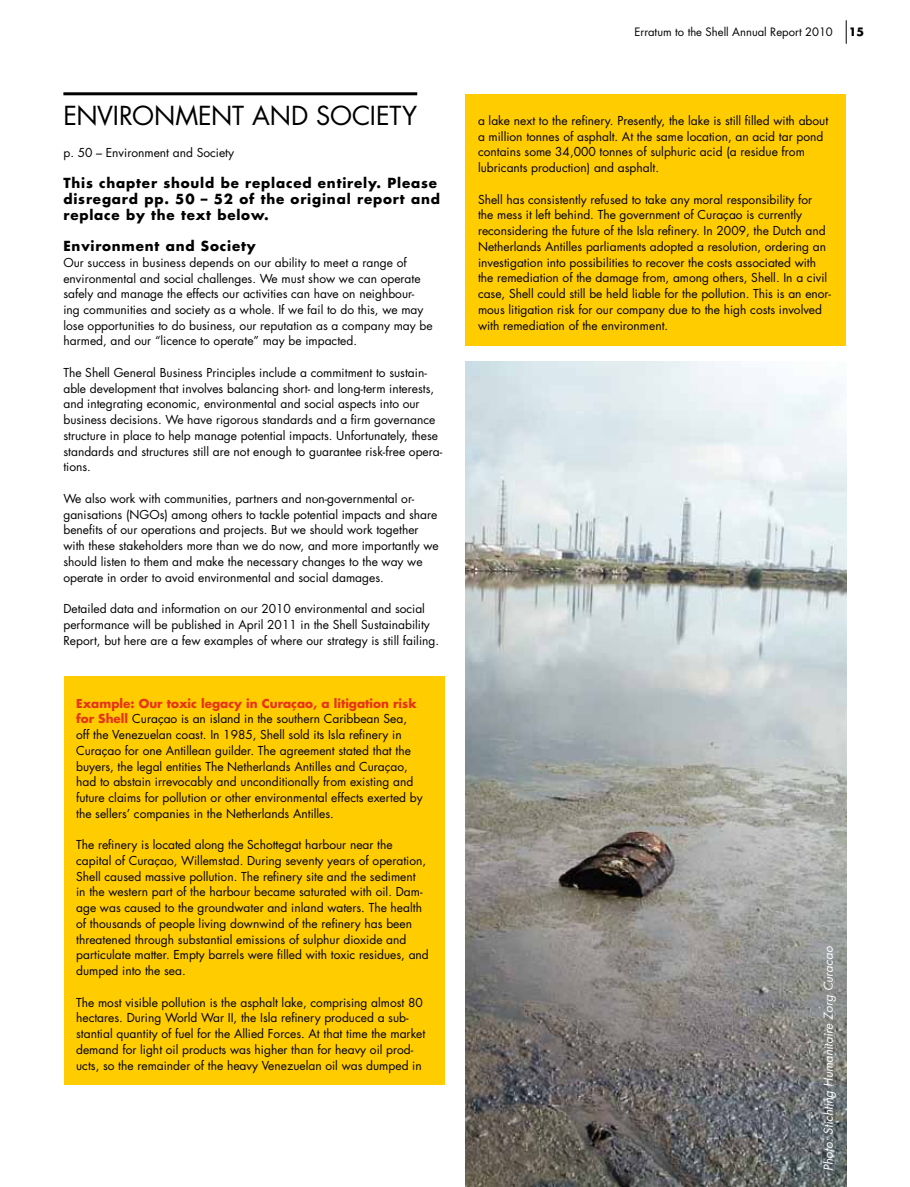
<style>
.page{position:relative;width:910px;height:1187px;background:#fff}
.page>*{position:absolute;margin:0;border:0;box-sizing:border-box;transform-origin:0 0}
.t1{font:25.5px "Futura Std";color:#000}
.t2{font:700 13.5px/15.8px "Futura Std";letter-spacing:.06em;color:#000}
.t3{font:12px/15.8px "Futura Std";color:#000}
.t4{font:italic 12px "Futura Std";color:#fff}
.t5{font:11.25px "Futura Std";color:#000}
.t6{font:700 11.25px "Futura Std";color:#000}
.s1{font-weight:700;color:#e63418}
</style>
<div class="page">
<div style="left:465px;top:94px;width:381px;height:251px;background:#fc0"></div>
<div style="left:64px;top:676px;width:380px;height:408px;background:#fc0"></div>
<img style="left:466px;top:361px;width:380px;height:825px">
<svg style="left:846px;top:21px;width:1px;height:22px"></svg>
<hr style="left:63px;top:92px;width:354px;height:3px;background:#000">
<h1 class="t1" style="left:63px;top:99px;width:67px">ENVIRONMENT</h1>
<h1 class="t1" style="left:252px;top:99px;width:20px">AND</h1>
<h1 class="t1" style="left:316px;top:99px;width:16px">SOCIETY</h1>
<p class="t3" style="left:63px;top:144px;width:172px">p. 50 – Environment and Society</p>
<p class="t2" style="left:63px;top:175px;width:378px">This chapter should be replaced entirely. Please disregard pp. 50 – 52 of the original report and replace by the text below.</p>
<p class="t2" style="left:63px;top:238px;width:194px">Environment and Society</p>
<p class="t3" style="left:63px;top:254px;width:371px">Our success in business depends on our ability to meet a range of environmental and social challenges. We must show we can operate safely and manage the effects our activities can have on neighbour&shy;ing communities and society as a whole. If we fail to do this, we may lose opportunities to do business, our reputation as a company may be harmed, and our “licence to operate” may be impacted.</p>
<p class="t3" style="left:63px;top:365px;width:380px">The Shell General Business Principles include a commitment to sustain&shy;able development that involves balancing short- and long-term interests, and integrating economic, environmental and social aspects into our business decisions. We have rigorous standards and a firm governance structure in place to help manage potential impacts. Unfortunately, these standards and structures still are not enough to guarantee risk-free opera&shy;tions.</p>
<p class="t3" style="left:63px;top:490px;width:377px">We also work with communities, partners and non-governmental or&shy;ganisations (NGOs) among others to tackle potential impacts and share benefits of our operations and projects. But we should work together with these stakeholders more than we do now, and more importantly we should listen to them and make the necessary changes to the way we operate in order to avoid environmental and social damages.</p>
<p class="t3" style="left:63px;top:601px;width:377px">Detailed data and information on our 2010 environmental and social performance will be published in April 2011 in the Shell Sustainability<br>Report, but here are a few examples of where our strategy is still failing.</p>
<p class="t3" style="left:76px;top:695px;width:348px"><span class="s1">Example: Our toxic legacy in Curaçao, a litigation risk for Shell</span> Curaçao is an island in the southern Caribbean Sea, off the Venezuelan coast. In 1985, Shell sold its Isla refinery in Curaçao for one Antillean guilder. The agreement stated that the buyers, the legal entities The Netherlands Antilles and Curaçao, had to abstain irrevocably and unconditionally from existing and future claims for pollution or other environmental effects exerted by the sellers’ companies in the Netherlands Antilles.</p>
<p class="t3" style="left:76px;top:837px;width:354px">The refinery is located along the Schottegat harbour near the capital of Curaçao, Willemstad. During seventy years of operation, Shell caused massive pollution. The refinery site and the sediment<br>in the western part of the harbour became saturated with oil. Dam&shy;age was caused to the groundwater and inland waters. The health of thousands of people living downwind of the refinery has been threatened through substantial emissions of sulphur dioxide and particulate matter. Empty barrels were filled with toxic residues, and dumped into the sea.</p>
<p class="t3" style="left:76px;top:994px;width:351px">The most visible pollution is the asphalt lake, comprising almost 80 hectares. During World War II, the Isla refinery produced a sub&shy;stantial quantity of fuel for the Allied Forces. At that time the market demand for light oil products was higher than for heavy oil prod&shy;ucts, so the remainder of the heavy Venezuelan oil was dumped in</p>
<p class="t5" style="left:635px;top:25px;width:200px">Erratum to the Shell Annual Report 2010</p>
<p class="t6" style="left:849px;top:24px;width:17px">15</p>
<p class="t3" style="left:478px;top:113px;width:352px">a lake next to the refinery. Presently, the lake is still filled with about a million tonnes of asphalt. At the same location, an acid tar pond contains some 34,000 tonnes of sulphuric acid (a residue from lubricants production) and asphalt.</p>
<p class="t3" style="left:478px;top:191px;width:354px">Shell has consistently refused to take any moral responsibility for<br>the mess it left behind. The government of Curaçao is currently reconsidering the future of the Isla refinery. In 2009, the Dutch and Netherlands Antilles parliaments adopted a resolution, ordering an investigation into possibilities to recover the costs associated with the remediation of the damage from, among others, Shell. In a civil case, Shell could still be held liable for the pollution. This is an enor&shy;mous litigation risk for our company due to the high costs involved with remediation of the environment.</p>
<p class="t4" style="left:821px;top:1170px;width:226px;rotate:-90deg">Photo: Stichting Humanitaire Zorg Curacao</p>
</div>
